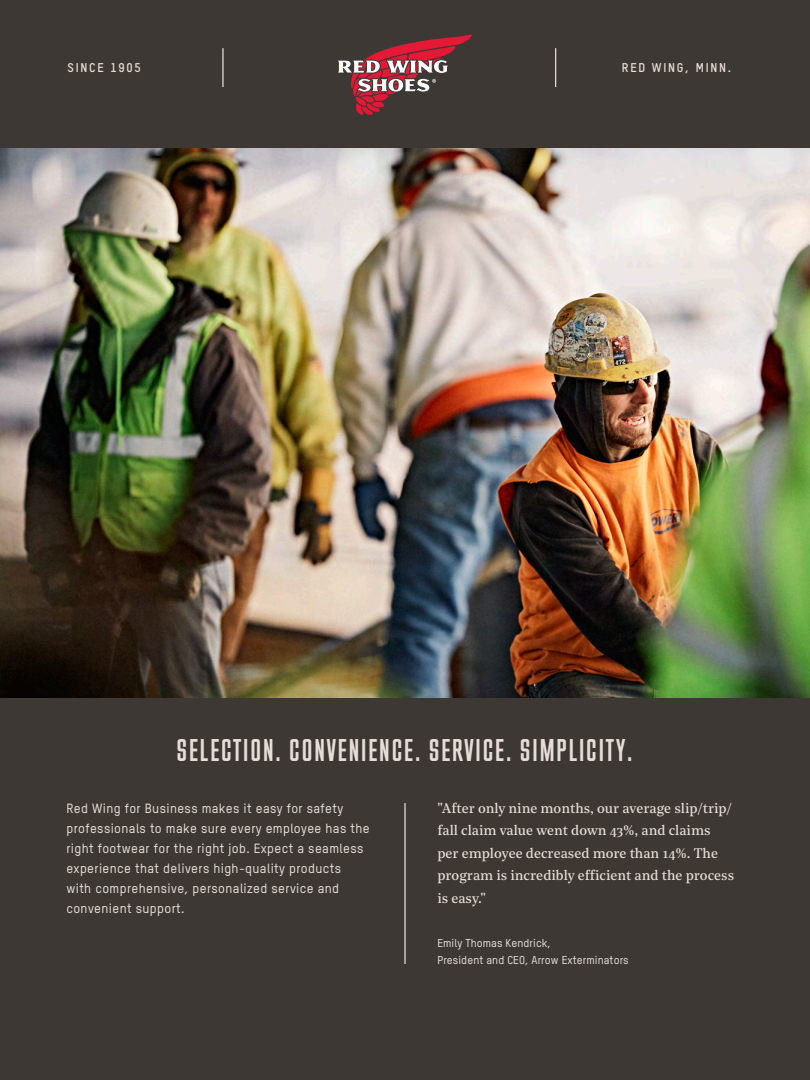
<style>
.page{position:relative;width:810px;height:1080px;background:#3e3835}
.page>*{position:absolute;margin:0;border:0;box-sizing:border-box;transform-origin:0 0}
.RW_Heading-Rev{font:30px "M Fred";letter-spacing:.04em;color:#e6ded6}
.Quotations{font:13.75px/22.5px "Noe Text";color:#e6ded6}
.RW_Paragraph{font:500 13.12px/20px "TSTAR";letter-spacing:.03em;color:#e6ded6}
.t1{font:700 12.5px "TSTAR";letter-spacing:.14em;color:#e6ded6}
.RW_Reference-Caption{font:500 11.25px "TSTAR";letter-spacing:.01em;color:#e6ded6}
</style>
<div class="page">
<img style="left:0;top:148px;width:810px;height:550px">
<hr style="left:404px;top:803px;width:2px;height:161px;background:#e6ded6">
<svg style="left:338px;top:34px;width:134px;height:81px"></svg>
<hr style="left:222px;top:48px;width:2px;height:39px;background:#e6ded6">
<hr style="left:555px;top:48px;width:1px;height:39px;background:#e6ded6">
<p class="t1" style="left:68px;top:60px;width:75px">SINCE 1905</p>
<p class="t1" style="left:622px;top:60px;width:111px">RED WING, MINN.</p>
<p class="RW_Heading-Rev" style="left:176px;top:734px;width:458px">SELECTION. CONVENIENCE. SERVICE. SIMPLICITY.</p>
<p class="RW_Paragraph" style="left:66px;top:798px;width:305px">Red Wing for Business makes it easy for safety professionals to make sure every employee has the right footwear for the right job. Expect a seamless experience that delivers high-quality products<br>with comprehensive, personalized service and convenient support.</p>
<p class="Quotations" style="left:437px;top:796px;width:298px">"After only nine months, our average slip/trip/ fall claim value went down 43%, and claims per employee decreased more than 14%. The program is incredibly efficient and the process is easy."</p>
<p class="RW_Reference-Caption" style="left:437px;top:936px;width:115px">Emily Thomas Kendrick,</p>
<p class="RW_Reference-Caption" style="left:437px;top:953px;width:193px">President and CEO, Arrow Exterminators</p>
</div>
